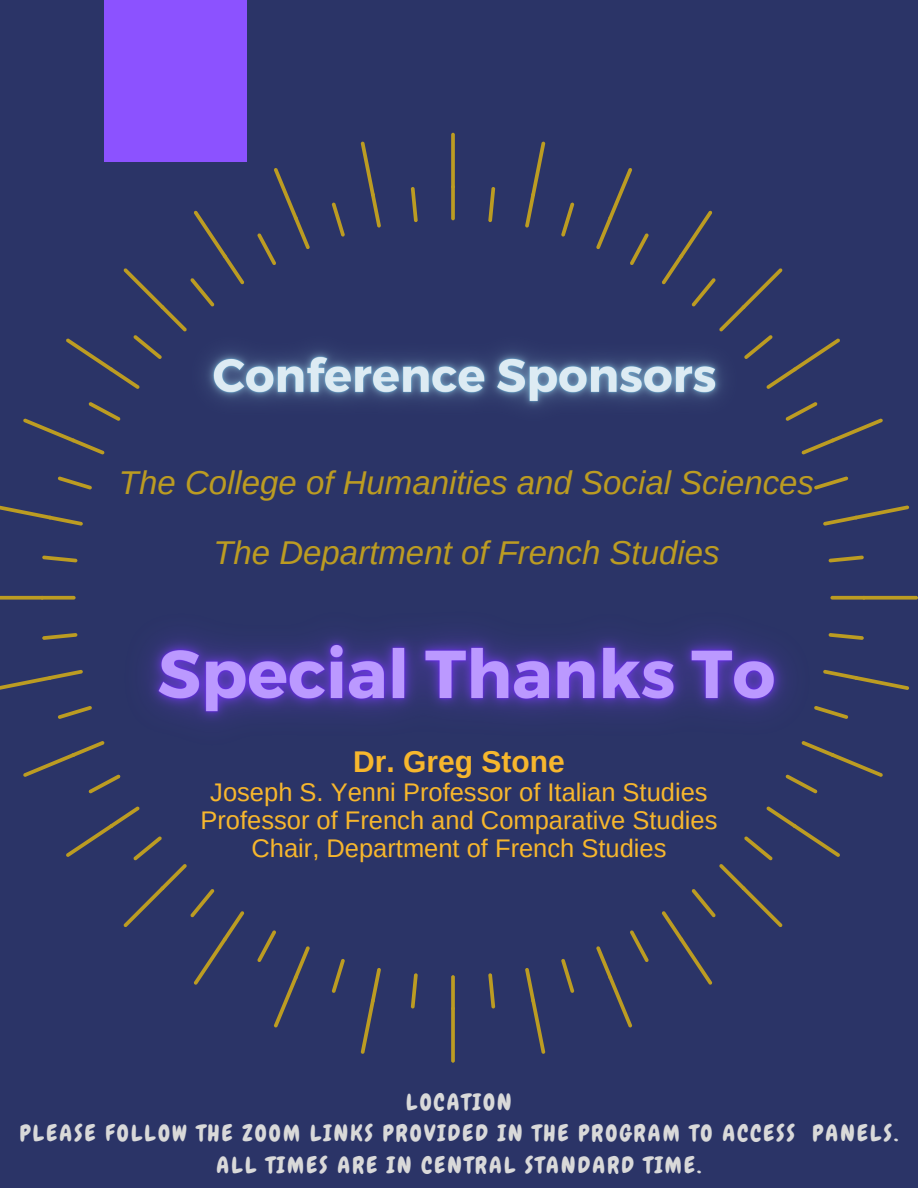
<style>
.page{position:relative;width:918px;height:1188px;background:#2b3467}
.page>*{position:absolute;margin:0;border:0;box-sizing:border-box;transform-origin:0 0}
.t1{font:italic 33px/69.8px "Arimo";color:#bc9c22;text-align:center}
.t2{font:700 30px "Arimo";color:#f7b72d}
.t3{font:25.5px/28.2px "Arimo";color:#f7b72d;text-align:center}
.t4{font:22.8px "Chewy";letter-spacing:.1em;color:#d9d9d9}
</style>
<div class="page">
<svg style="left:862px;top:596px;width:56px;height:4px"></svg>
<svg style="left:830px;top:596px;width:36px;height:4px"></svg>
<svg style="left:829px;top:556px;width:35px;height:5px"></svg>
<svg style="left:846px;top:634px;width:18px;height:6px"></svg>
<svg style="left:823px;top:505px;width:86px;height:21px"></svg>
<svg style="left:846px;top:674px;width:63px;height:16px"></svg>
<svg style="left:814px;top:476px;width:34px;height:13px"></svg>
<svg style="left:785px;top:402px;width:98px;height:52px"></svg>
<svg style="left:796px;top:758px;width:87px;height:35px"></svg>
<svg style="left:662px;top:806px;width:178px;height:179px"></svg>
<svg style="left:662px;top:211px;width:178px;height:178px"></svg>
<svg style="left:596px;top:168px;width:53px;height:97px"></svg>
<svg style="left:596px;top:930px;width:53px;height:97px"></svg>
<svg style="left:561px;top:202px;width:13px;height:35px"></svg>
<svg style="left:561px;top:959px;width:13px;height:34px"></svg>
<svg style="left:525px;top:968px;width:20px;height:86px"></svg>
<svg style="left:525px;top:141px;width:20px;height:87px"></svg>
<svg style="left:488px;top:973px;width:7px;height:35px"></svg>
<svg style="left:488px;top:187px;width:7px;height:35px"></svg>
<svg style="left:451px;top:1007px;width:4px;height:56px"></svg>
<svg style="left:451px;top:975px;width:4px;height:35px"></svg>
<svg style="left:451px;top:185px;width:4px;height:35px"></svg>
<svg style="left:451px;top:133px;width:4px;height:56px"></svg>
<svg style="left:411px;top:973px;width:7px;height:35px"></svg>
<svg style="left:411px;top:187px;width:7px;height:35px"></svg>
<svg style="left:361px;top:968px;width:20px;height:86px"></svg>
<svg style="left:361px;top:141px;width:20px;height:87px"></svg>
<svg style="left:332px;top:202px;width:13px;height:35px"></svg>
<svg style="left:332px;top:959px;width:13px;height:34px"></svg>
<svg style="left:257px;top:168px;width:53px;height:97px"></svg>
<svg style="left:257px;top:930px;width:53px;height:97px"></svg>
<svg style="left:66px;top:211px;width:178px;height:178px"></svg>
<svg style="left:66px;top:806px;width:178px;height:179px"></svg>
<svg style="left:58px;top:707px;width:29px;height:12px"></svg>
<svg style="left:58px;top:476px;width:34px;height:13px"></svg>
<svg style="left:42px;top:556px;width:36px;height:6px"></svg>
<svg style="left:42px;top:633px;width:36px;height:7px"></svg>
<svg style="left:40px;top:596px;width:36px;height:4px"></svg>
<svg style="left:23px;top:402px;width:98px;height:52px"></svg>
<svg style="left:23px;top:747px;width:87px;height:46px"></svg>
<svg style="left:0;top:505px;width:83px;height:21px"></svg>
<svg style="left:0;top:670px;width:83px;height:20px"></svg>
<svg style="left:0;top:596px;width:44px;height:4px"></svg>
<div style="left:105px;top:0;width:142px;height:162px;background:#8c52ff"></div>
<img style="left:163px;top:296px;width:603px;height:112px">
<img style="left:87px;top:559px;width:759px;height:224px">
<p class="t1" style="left:119px;top:448px;width:697px">The College of Humanities and Social Sciences<br>The Department of French Studies</p>
<p class="t2" style="left:353px;top:745px;width:213px">Dr. Greg Stone</p>
<p class="t3" style="left:200px;top:778px;width:519px">Joseph S. Yenni Professor of Italian Studies<br>Professor of French and Comparative Studies<br>Chair, Department of French Studies</p>
<h3 class="t4" style="left:406px;top:1088px;width:107px">LOCATION</h3>
<h4 class="t4" style="left:20px;top:1119px;width:880px">PLEASE FOLLOW THE ZOOM LINKS PROVIDED IN THE PROGRAM TO ACCESS PANELS.</h4>
<p class="t4" style="left:217px;top:1151px;width:486px">ALL TIMES ARE IN CENTRAL STANDARD TIME.</p>
</div>
